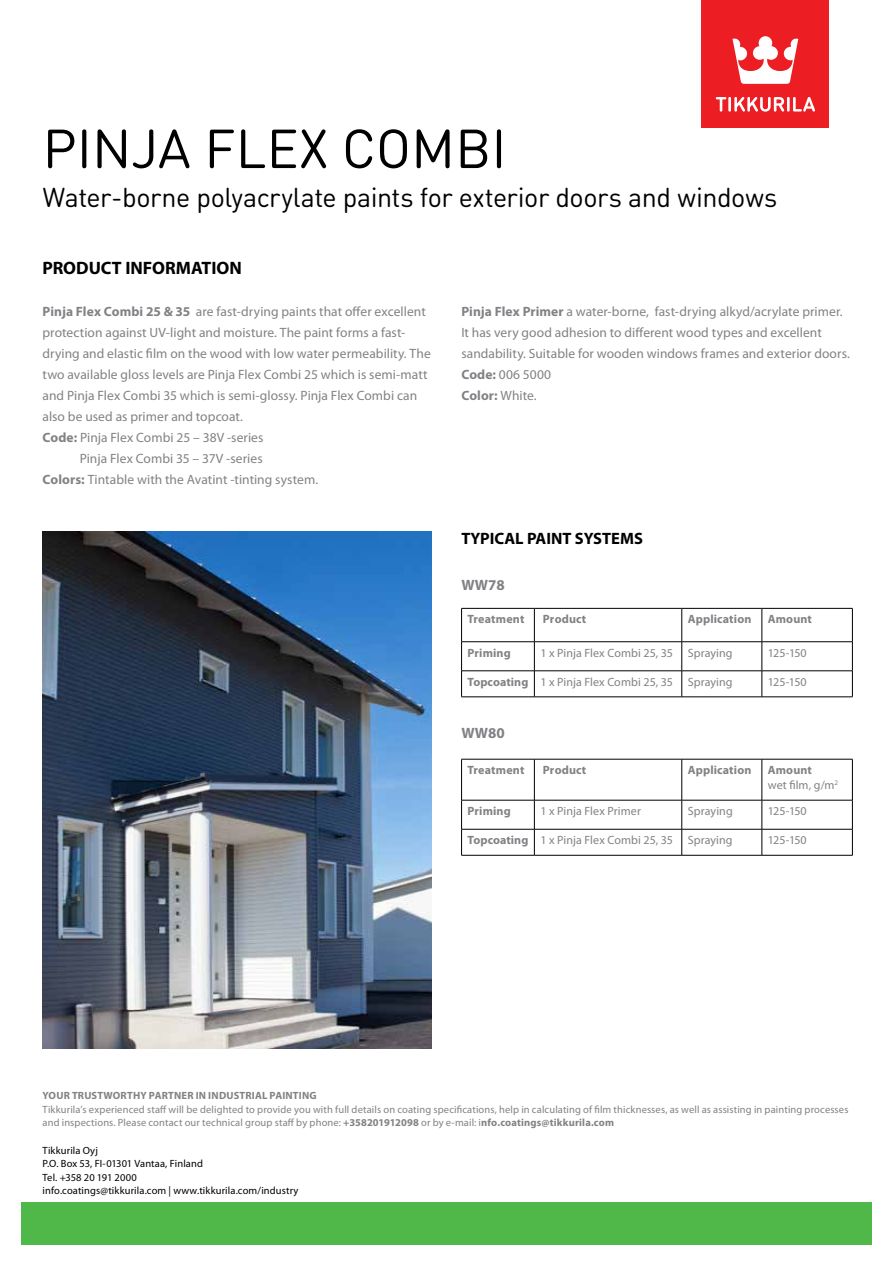
<style>
.page{position:relative;width:893px;height:1263px;background:#fff}
.page>*{position:absolute;margin:0;border:0;box-sizing:border-box;transform-origin:0 0}
.t1{font:54px "DIN Round Pro";color:#000}
.t2{font:27px "DIN Round Pro";letter-spacing:-.015em;color:#000}
.t3{font:700 18px "Myriad Pro";color:#000}
.t4{font:700 16.5px "Myriad Pro";color:#000}
.t5{font:700 15px "Myriad Pro";color:#818285}
.t6{font:13.5px/21px "Myriad Pro";letter-spacing:.005em;color:#818285}
.t7{font:12px/14.4px "Myriad Pro";letter-spacing:.005em;color:#818285}
.t8{font:700 12px "Myriad Pro";letter-spacing:.01em;color:#818285}
.t9{font:10.5px/13.5px "Myriad Pro";letter-spacing:.01em;color:#818285}
.t10{font:10.5px/13.5px "Myriad Pro";letter-spacing:.01em;color:#000}
.t11{font:700 10.5px "Myriad Pro";letter-spacing:.015em;color:#818285}
.s1{font-weight:700}
</style>
<div class="page">
<div style="left:702px;top:0;width:127px;height:128px;background:#ed1d24"></div>
<svg style="left:716px;top:97px;width:99px;height:15px"></svg>
<svg style="left:732px;top:36px;width:66px;height:48px"></svg>
<img style="left:43px;top:532px;width:389px;height:516px">
<div style="left:21px;top:1203px;width:851px;height:42px;background:#50b848"></div>
<hr style="left:461px;top:759px;width:73px;height:1px;background:#000">
<hr style="left:461px;top:759px;width:1px;height:41px;background:#000">
<hr style="left:534px;top:759px;width:148px;height:1px;background:#000">
<hr style="left:534px;top:759px;width:1px;height:41px;background:#000">
<hr style="left:682px;top:759px;width:80px;height:1px;background:#000">
<hr style="left:681px;top:759px;width:1px;height:41px;background:#000">
<hr style="left:762px;top:759px;width:91px;height:1px;background:#000">
<hr style="left:762px;top:759px;width:1px;height:41px;background:#000">
<hr style="left:852px;top:759px;width:1px;height:41px;background:#000">
<hr style="left:461px;top:800px;width:73px;height:1px;background:#000">
<hr style="left:534px;top:800px;width:148px;height:1px;background:#000">
<hr style="left:682px;top:800px;width:80px;height:1px;background:#000">
<hr style="left:762px;top:800px;width:91px;height:1px;background:#000">
<hr style="left:461px;top:829px;width:73px;height:1px;background:#000">
<svg style="left:461px;top:800px;width:1px;height:55px"></svg>
<hr style="left:534px;top:829px;width:148px;height:1px;background:#000">
<svg style="left:534px;top:800px;width:1px;height:55px"></svg>
<hr style="left:682px;top:829px;width:80px;height:1px;background:#000">
<svg style="left:681px;top:800px;width:1px;height:55px"></svg>
<hr style="left:762px;top:829px;width:91px;height:1px;background:#000">
<svg style="left:762px;top:800px;width:1px;height:55px"></svg>
<svg style="left:852px;top:800px;width:1px;height:55px"></svg>
<hr style="left:461px;top:855px;width:73px;height:1px;background:#000">
<hr style="left:534px;top:855px;width:148px;height:1px;background:#000">
<hr style="left:682px;top:855px;width:80px;height:1px;background:#000">
<hr style="left:762px;top:855px;width:91px;height:1px;background:#000">
<hr style="left:461px;top:608px;width:73px;height:1px;background:#000">
<hr style="left:461px;top:608px;width:1px;height:33px;background:#000">
<hr style="left:534px;top:608px;width:148px;height:1px;background:#000">
<hr style="left:534px;top:608px;width:1px;height:33px;background:#000">
<hr style="left:682px;top:608px;width:80px;height:1px;background:#000">
<hr style="left:681px;top:608px;width:1px;height:33px;background:#000">
<hr style="left:762px;top:608px;width:91px;height:1px;background:#000">
<hr style="left:762px;top:608px;width:1px;height:33px;background:#000">
<hr style="left:852px;top:608px;width:1px;height:33px;background:#000">
<hr style="left:461px;top:641px;width:73px;height:1px;background:#000">
<hr style="left:534px;top:641px;width:148px;height:1px;background:#000">
<hr style="left:682px;top:641px;width:80px;height:1px;background:#000">
<hr style="left:762px;top:641px;width:91px;height:1px;background:#000">
<hr style="left:461px;top:670px;width:73px;height:1px;background:#000">
<svg style="left:461px;top:642px;width:1px;height:54px"></svg>
<hr style="left:534px;top:670px;width:148px;height:1px;background:#000">
<svg style="left:534px;top:642px;width:1px;height:54px"></svg>
<hr style="left:682px;top:670px;width:80px;height:1px;background:#000">
<svg style="left:681px;top:642px;width:1px;height:54px"></svg>
<hr style="left:762px;top:670px;width:91px;height:1px;background:#000">
<svg style="left:762px;top:642px;width:1px;height:54px"></svg>
<svg style="left:852px;top:642px;width:1px;height:54px"></svg>
<hr style="left:461px;top:696px;width:73px;height:1px;background:#000">
<hr style="left:534px;top:696px;width:148px;height:1px;background:#000">
<hr style="left:682px;top:696px;width:80px;height:1px;background:#000">
<hr style="left:762px;top:696px;width:91px;height:1px;background:#000">
<h1 class="t1" style="left:43px;top:113px;width:466px">PINJA FLEX COMBI</h1>
<h2 class="t2" style="left:43px;top:179px;width:736px">Water-borne polyacrylate paints for exterior doors and windows</h2>
<h3 class="t3" style="left:43px;top:256px;width:201px">PRODUCT INFORMATION</h3>
<p class="t6" style="left:43px;top:300px;width:385px"><span class="s1">Pinja Flex Combi 25 &amp; 35</span> are fast-drying paints that offer excellent</p>
<p class="t6" style="left:43px;top:321px;width:364px">protection against UV-light and moisture. The paint forms a fast-</p>
<p class="t6" style="left:43px;top:342px;width:390px">drying and elastic film on the wood with low water permeability. The</p>
<p class="t6" style="left:43px;top:363px;width:387px">two available gloss levels are Pinja Flex Combi 25 which is semi-matt</p>
<p class="t6" style="left:43px;top:384px;width:376px">and Pinja Flex Combi 35 which is semi-glossy. Pinja Flex Combi can</p>
<p class="t6" style="left:43px;top:405px;width:202px">also be used as primer and topcoat.</p>
<p class="t6" style="left:43px;top:426px;width:222px"><span class="s1">Code:</span> Pinja Flex Combi 25 – 38V -series</p>
<p class="t6" style="left:80px;top:447px;width:184px">Pinja Flex Combi 35 – 37V -series</p>
<p class="t6" style="left:43px;top:468px;width:277px"><span class="s1">Colors:</span> Tintable with the Avatint -tinting system.</p>
<p class="t6" style="left:461px;top:300px;width:390px"><span class="s1">Pinja Flex Primer</span> a water-borne, fast-drying alkyd/acrylate primer.<br>It has very good adhesion to different wood types and excellent sandability. Suitable for wooden windows frames and exterior doors.<br><span class="s1">Code:</span> 006 5000<br><span class="s1">Color:</span> White.</p>
<p class="t4" style="left:461px;top:528px;width:183px">TYPICAL PAINT SYSTEMS</p>
<p class="t5" style="left:461px;top:575px;width:45px">WW78</p>
<p class="t8" style="left:468px;top:611px;width:58px">Treatment</p>
<p class="t8" style="left:543px;top:611px;width:45px">Product</p>
<p class="t8" style="left:688px;top:611px;width:65px">Application</p>
<p class="t8" style="left:768px;top:611px;width:46px">Amount</p>
<p class="t8" style="left:468px;top:645px;width:45px">Priming</p>
<p class="t7" style="left:540px;top:645px;width:194px">1 x Pinja Flex Combi 25, 35 Spraying</p>
<p class="t7" style="left:768px;top:645px;width:40px">125-150</p>
<p class="t7" style="left:468px;top:674px;width:267px"><span class="s1">Topcoating</span> 1 x Pinja Flex Combi 25, 35 Spraying</p>
<p class="t7" style="left:768px;top:674px;width:40px">125-150</p>
<p class="t5" style="left:461px;top:723px;width:45px">WW80</p>
<p class="t8" style="left:468px;top:762px;width:58px">Treatment</p>
<p class="t8" style="left:543px;top:762px;width:45px">Product</p>
<p class="t8" style="left:688px;top:762px;width:65px">Application</p>
<p class="t7" style="left:768px;top:763px;width:72px"><span class="s1">Amount<br></span>wet film, g/m<sup>2</sup></p>
<p class="t8" style="left:468px;top:803px;width:45px">Priming</p>
<p class="t7" style="left:540px;top:804px;width:102px">1 x Pinja Flex Primer</p>
<p class="t7" style="left:688px;top:804px;width:46px">Spraying</p>
<p class="t7" style="left:768px;top:804px;width:40px">125-150</p>
<p class="t7" style="left:468px;top:833px;width:267px"><span class="s1">Topcoating</span> 1 x Pinja Flex Combi 25, 35 Spraying</p>
<p class="t7" style="left:768px;top:833px;width:40px">125-150</p>
<p class="t11" style="left:43px;top:1089px;width:276px">YOUR TRUSTWORTHY PARTNER IN INDUSTRIAL PAINTING</p>
<p class="t9" style="left:43px;top:1102px;width:807px">Tikkurila’s experienced staff will be delighted to provide you with full details on coating specifications, help in calculating of film thicknesses, as well as assisting in painting processes and inspections. Please contact our technical group staff by phone: <span class="s1">+358201912098</span> or by e-mail: i<span class="s1">nfo.coatings@tikkurila.com</span></p>
<p class="t10" style="left:43px;top:1143px;width:258px">Tikkurila Oyj<br>P.O. Box 53, FI-01301 Vantaa, Finland<br>Tel. +358 20 191 2000<br>info.coatings@tikkurila.com | www.tikkurila.com/industry</p>
</div>
